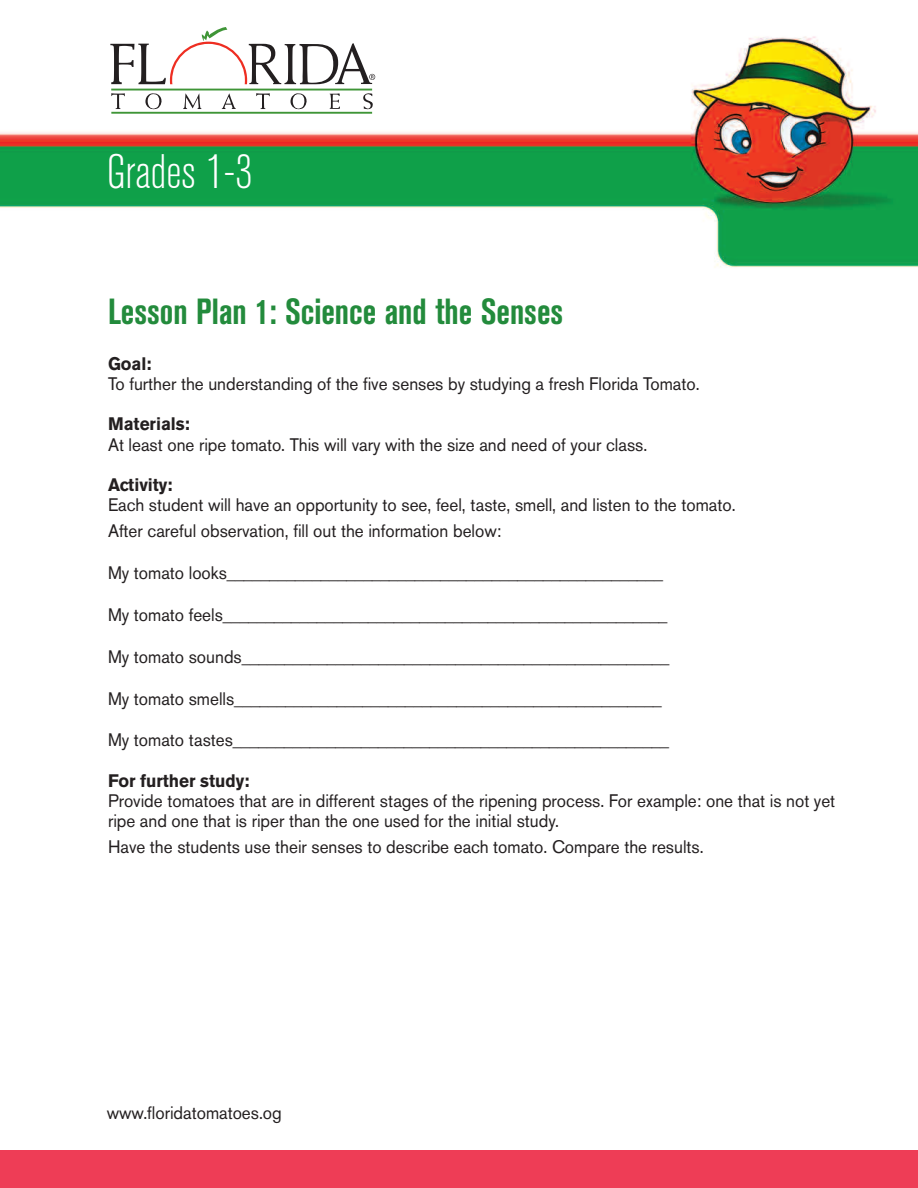
<style>
.page{position:relative;width:918px;height:1188px;background:#fff}
.page>*{position:absolute;margin:0;border:0;box-sizing:border-box;transform-origin:0 0}
.t1{font:300 condensed 48px "Akzidenz Grotesk BE";color:#fff}
.t2{font:700 condensed 36px "Akzidenz Grotesk BE";color:#238b3c;scale:.95 1}
.t3{font:18px/25.7px "Akzidenz Grotesk BE";color:#231f20;scale:.95 1}
.t4{font:700 18px "Akzidenz Grotesk BE";color:#231f20;scale:.95 1}
</style>
<div class="page">
<img style="left:0;top:36px;width:918px;height:232px">
<div style="left:107px;top:27px;width:281px;height:87px;background:#fff"></div>
<hr style="left:111px;top:89px;width:261px;height:2px;background:#3f9537">
<svg style="left:111px;top:93px;width:262px;height:21px"></svg>
<svg style="left:110px;top:27px;width:265px;height:58px"></svg>
<div style="left:0;top:1150px;width:918px;height:38px;background:#ee3d56"></div>
<h1 class="t1" style="left:107px;top:155px;width:147px">Grades 1-3</h1>
<h2 class="t2" style="left:108px;top:299px;width:481px">Lesson Plan 1: Science and the Senses</h2>
<p class="t4" style="left:108px;top:356px;width:47px">Goal:</p>
<p class="t3" style="left:108px;top:373px;width:624px">To further the understanding of the five senses by studying a fresh Florida Tomato.</p>
<p class="t4" style="left:108px;top:417px;width:88px">Materials:</p>
<p class="t3" style="left:108px;top:434px;width:569px">At least one ripe tomato. This will vary with the size and need of your class.</p>
<p class="t4" style="left:108px;top:478px;width:69px">Activity:</p>
<p class="t3" style="left:108px;top:494px;width:662px">Each student will have an opportunity to see, feel, taste, smell, and listen to the tomato.<br>After careful observation, fill out the information below:</p>
<p class="t3" style="left:108px;top:562px;width:586px">My tomato looks___________________________________________________</p>
<p class="t3" style="left:108px;top:604px;width:590px">My tomato feels____________________________________________________</p>
<p class="t3" style="left:108px;top:646px;width:592px">My tomato sounds__________________________________________________</p>
<p class="t3" style="left:108px;top:687px;width:584px">My tomato smells__________________________________________________</p>
<p class="t3" style="left:108px;top:729px;width:592px">My tomato tastes___________________________________________________</p>
<p class="t4" style="left:108px;top:774px;width:150px">For further study:</p>
<p class="t3" style="left:108px;top:793px;width:767px;line-height:20.2px">Provide tomatoes that are in different stages of the ripening process. For example: one that is not yet ripe and one that is riper than the one used for the initial study.</p>
<p class="t3" style="left:108px;top:836px;width:629px">Have the students use their senses to describe each tomato. Compare the results.</p>
<p class="t3" style="left:107px;top:1102px;width:186px">www.floridatomatoes.og</p>
</div>
